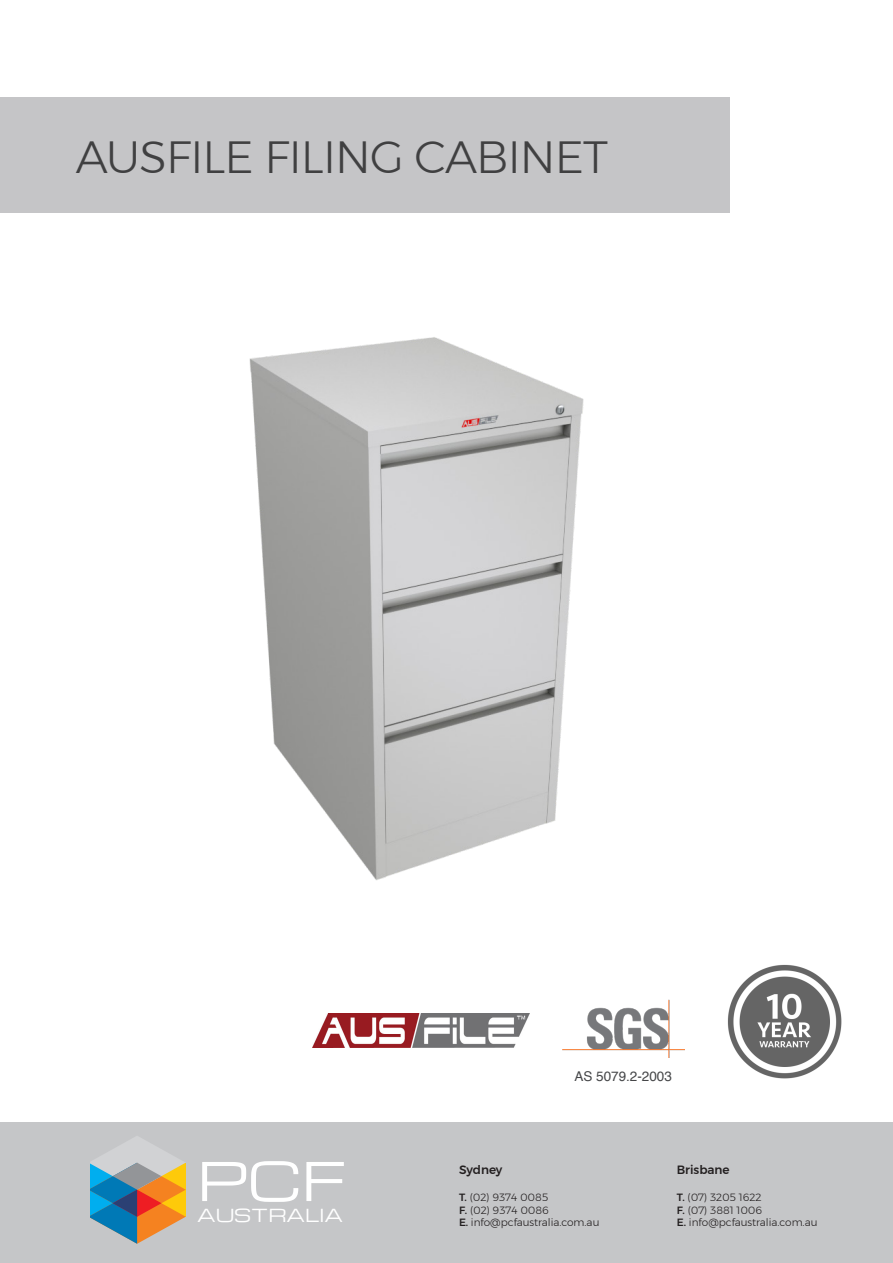
<style>
.page{position:relative;width:893px;height:1263px;background:#fff}
.page>*{position:absolute;margin:0;border:0;box-sizing:border-box;transform-origin:0 0}
.t1{font:52.05px "Michroma";color:#fff}
.t2{font:300 45px "Montserrat";letter-spacing:-.02em;color:#404041}
.t3{font:17.7px "Michroma";color:#fff}
.t4{font:13.5px "Helvetica";color:#454648}
.t5{font:500 12px "Montserrat";color:#231f20}
.t6{font:300 10.5px/12.6px "Montserrat";color:#231f20}
.s1{font-weight:500}
</style>
<div class="page">
<div style="left:0;top:1123px;width:893px;height:140px;background:#c5c6c8"></div>
<svg style="left:90px;top:1136px;width:96px;height:108px"></svg>
<div style="left:0;top:97px;width:730px;height:115px;background:#c5c5c7"></div>
<img style="left:727px;top:964px;width:115px;height:115px">
<img style="left:312px;top:1013px;width:218px;height:35px">
<img style="left:249px;top:337px;width:335px;height:543px">
<img style="left:562px;top:1000px;width:122px;height:58px">
<p class="t2" style="left:76px;top:123px;width:534px">AUSFILE FILING CABINET</p>
<h1 class="t1" style="left:197px;top:1152px;width:150px">PCF</h1>
<h3 class="t3" style="left:197px;top:1206px;width:148px">AUSTRALIA</h3>
<p class="t4" style="left:574px;top:1066px;width:99px">AS 5079.2-2003</p>
<p class="t5" style="left:459px;top:1160px;width:45px">Sydney</p>
<p class="t6" style="left:459px;top:1191px;width:142px"><span class="s1">T.</span> (02) 9374 0085<br><span class="s1">F.</span> (02) 9374 0086<br><span class="s1">E.</span> info@pcfaustralia.com.au</p>
<p class="t5" style="left:677px;top:1160px;width:54px">Brisbane</p>
<p class="t6" style="left:677px;top:1191px;width:142px"><span class="s1">T.</span> (07) 3205 1622<br><span class="s1">F.</span> (07) 3881 1006<br><span class="s1">E.</span> info@pcfaustralia.com.au</p>
</div>
